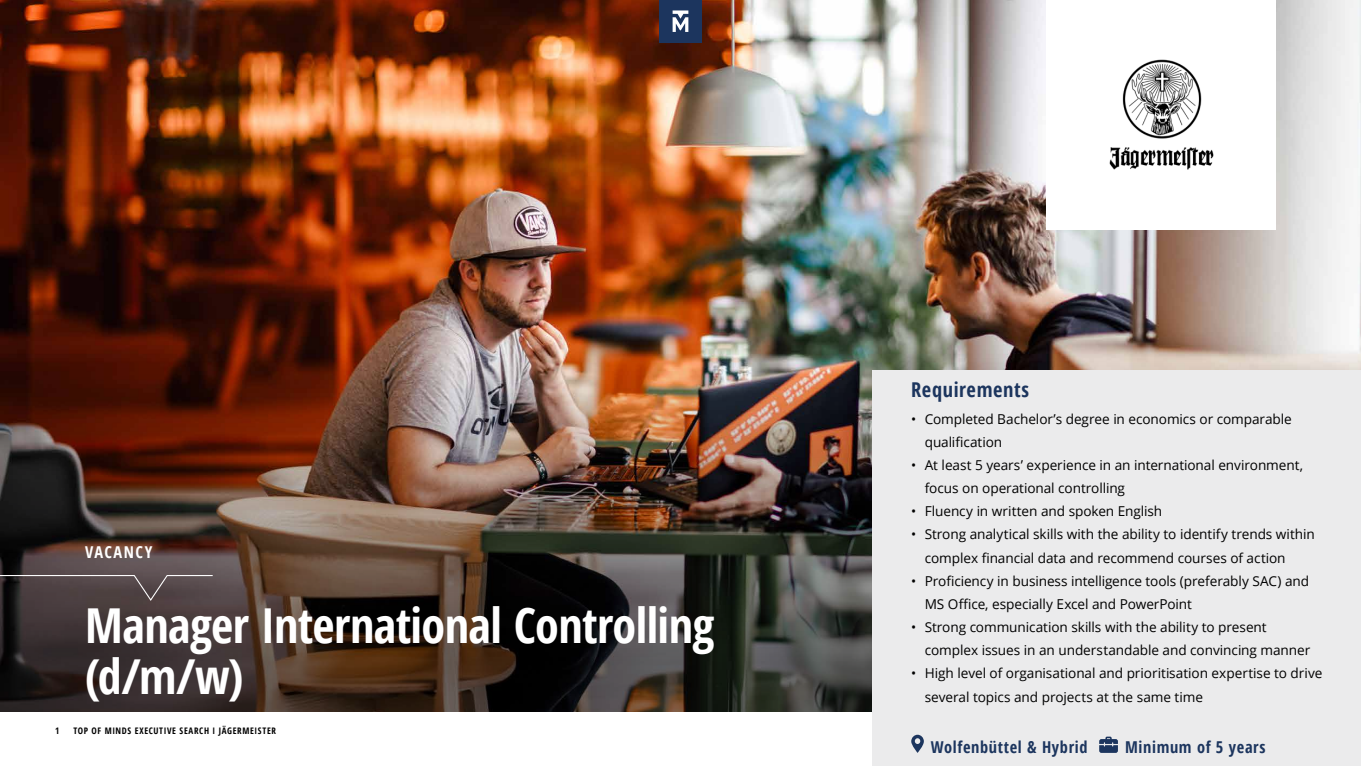
<style>
.page{position:relative;width:1361px;height:766px;background:#fff}
.page>*{position:absolute;margin:0;border:0;box-sizing:border-box;transform-origin:0 0}
.t1{font:700 condensed 48.15px/50.2px "Open Sans";letter-spacing:-.01em;color:#fff}
.t2{font:700 condensed 20.4px "Open Sans";letter-spacing:.03em;color:#1c355e}
.t3{font:700 condensed 16.35px "Open Sans";letter-spacing:.04em;color:#1c355e}
.t4{font:700 condensed 16.27px "Open Sans";letter-spacing:.09em;color:#fff}
.t5{font:13.65px/23.2px "Open Sans";letter-spacing:-.005em;color:#000}
.t6{font:700 condensed 9px "Open Sans";letter-spacing:.075em;color:#000}
</style>
<div class="page">
<img style="left:0;top:0;width:1361px;height:332px">
<img style="left:0;top:332px;width:1361px;height:379px">
<svg style="left:0;top:574px;width:214px;height:27px;background:#54494a"></svg>
<div style="left:872px;top:370px;width:489px;height:395px;background:#ebebec"></div>
<svg style="left:911px;top:734px;width:13px;height:18px"></svg>
<svg style="left:1099px;top:736px;width:19px;height:16px"></svg>
<div style="left:1046px;top:0;width:230px;height:229px;background:#fff"></div>
<img style="left:1109px;top:59px;width:105px;height:111px">
<div style="left:659px;top:0;width:43px;height:43px;background:#1c355e"></div>
<svg style="left:672px;top:10px;width:16px;height:22px"></svg>
<p class="t4" style="left:85px;top:540px;width:69px">VACANCY</p>
<h1 class="t1" style="left:85px;top:599px;width:631px">Manager International Controlling (d/m/w)</h1>
<p class="t6" style="left:55px;top:724px;width:6px">1</p>
<p class="t6" style="left:73px;top:724px;width:204px">TOP OF MINDS EXECUTIVE SEARCH I JÄGERMEISTER</p>
<h2 class="t2" style="left:911px;top:375px;width:119px">Requirements</h2>
<p class="t5" style="left:925px;top:406px;width:368px;text-indent:-14px">• Completed Bachelor’s degree in economics or comparable qualification</p>
<p class="t5" style="left:925px;top:453px;width:380px;text-indent:-14px">• At least 5 years’ experience in an international environment, focus on operational controlling</p>
<p class="t5" style="left:911px;top:499px;width:252px">• Fluency in written and spoken English</p>
<p class="t5" style="left:925px;top:522px;width:391px;text-indent:-14px">• Strong analytical skills with the ability to identify trends within complex financial data and recommend courses of action</p>
<p class="t5" style="left:925px;top:568px;width:386px;text-indent:-14px">• Proficiency in business intelligence tools (preferably SAC) and<br>MS Office, especially Excel and PowerPoint</p>
<p class="t5" style="left:925px;top:615px;width:387px;text-indent:-14px">• Strong communication skills with the ability to present complex issues in an understandable and convincing manner</p>
<p class="t5" style="left:925px;top:661px;width:399px;text-indent:-14px">• High level of organisational and prioritisation expertise to drive several topics and projects at the same time</p>
<p class="t3" style="left:931px;top:735px;width:158px">Wolfenbüttel &amp; Hybrid</p>
<p class="t3" style="left:1125px;top:735px;width:142px">Minimum of 5 years</p>
</div>
